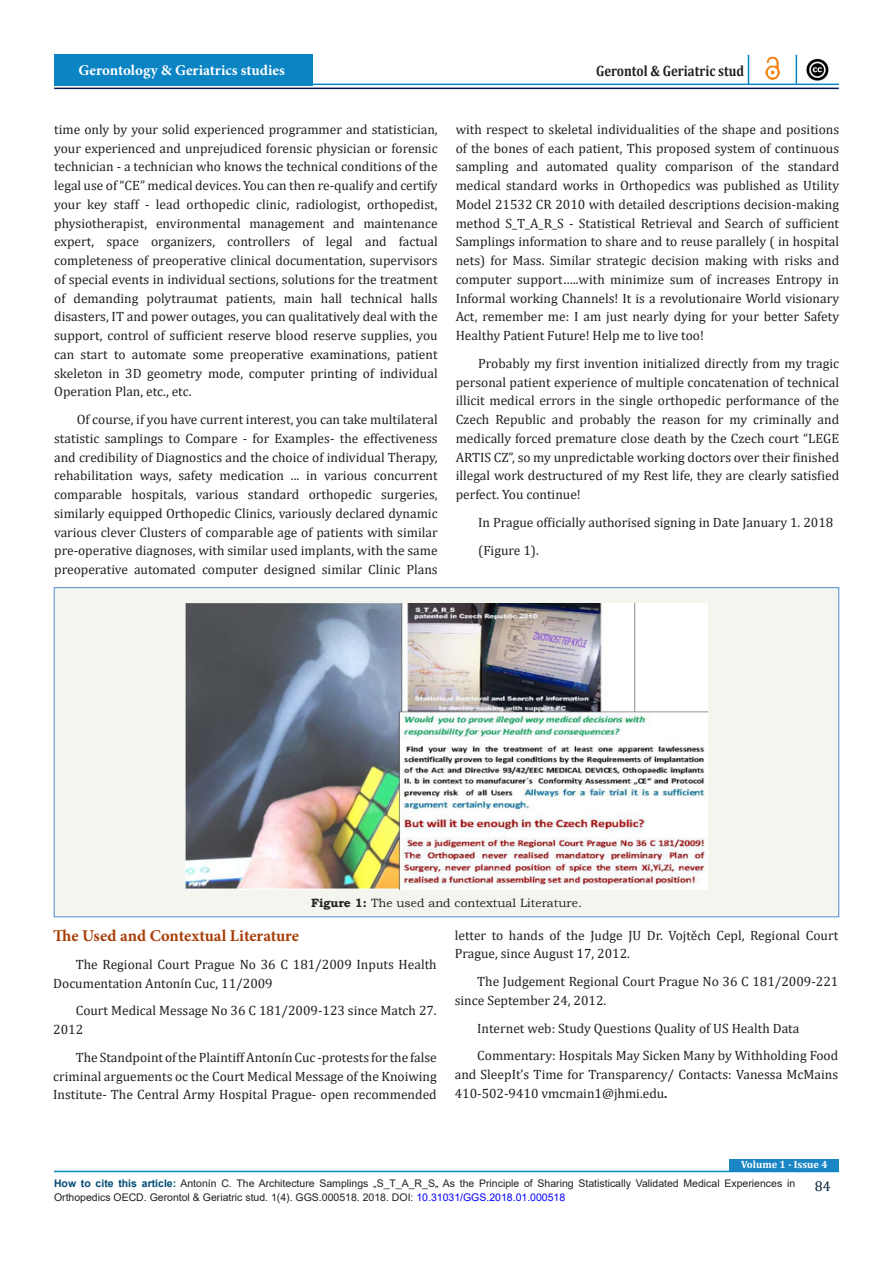
<style>
.page{position:relative;width:893px;height:1263px;background:#fff}
.page>*{position:absolute;margin:0;border:0;box-sizing:border-box;transform-origin:0 0}
.t1{font:700 16.5px "Minion Pro";letter-spacing:-.005em;color:#a73d07}
.t2{font:700 15px "Minion Pro";color:#fff}
.t3{font:700 15px "Cambria";color:#231f20;scale:.86 1}
.t4{font:14.25px "Cambria";color:#021c2d}
.t5{font:13.5px/18.8px "Cambria";color:#231f20;text-align:justify}
.t6{font:12px "Bookman Old Style";color:#231f20}
.t7{font:10.5px/13.5px "Arial";color:#231f20}
.t8{font:700 10.5px "Cambria";color:#fff}
.s1{font-weight:700}
.s2{font-weight:700;color:#034b74}
.s3{color:#00f}
</style>
<div class="page">
<hr style="left:54px;top:88px;width:785px;height:1px;background:#0b184f">
<hr style="left:206px;top:84px;width:633px;height:1px;background:#0b88c4">
<svg style="left:748px;top:55px;width:1px;height:29px"></svg>
<svg style="left:796px;top:55px;width:1px;height:29px"></svg>
<img style="left:765px;top:57px;width:15px;height:23px">
<img style="left:806px;top:58px;width:22px;height:22px">
<div style="left:54px;top:54px;width:258px;height:31px;background:#0b84c4"></div>
<hr style="left:54px;top:1171px;width:785px;height:1px;background:#0b88c4">
<div style="left:730px;top:1159px;width:109px;height:12px;background:#1b86c6"></div>
<div style="left:54px;top:588px;width:785px;height:329px;background:#f5f5f0"></div>
<img style="left:185px;top:603px;width:523px;height:286px">
<p class="t2" style="left:79px;top:60px;width:208px">Gerontology &amp; Geriatrics studies</p>
<p class="t3" style="left:596px;top:60px;width:174px">Gerontol &amp; Geriatric stud</p>
<p class="t5" style="left:54px;top:120px;width:385px">time only by your solid experienced programmer and statistician, your experienced and unprejudiced forensic physician or forensic technician - a technician who knows the technical conditions of the legal use of “CE” medical devices. You can then re-qualify and certify your key staff - lead orthopedic clinic, radiologist, orthopedist, physiotherapist, environmental management and maintenance expert, space organizers, controllers of legal and factual completeness of preoperative clinical documentation, supervisors of special events in individual sections, solutions for the treatment of demanding polytraumat patients, main hall technical halls disasters, IT and power outages, you can qualitatively deal with the support, control of sufficient reserve blood reserve supplies, you can start to automate some preoperative examinations, patient skeleton in 3D geometry mode, computer printing of individual Operation Plan, etc., etc.</p>
<p class="t5" style="left:54px;top:410px;width:385px;text-indent:22px">Of course, if you have current interest, you can take multilateral statistic samplings to Compare - for Examples- the effectiveness and credibility of Diagnostics and the choice of individual Therapy, rehabilitation ways, safety medication ... in various concurrent comparable hospitals, various standard orthopedic surgeries, similarly equipped Orthopedic Clinics, variously declared dynamic various clever Clusters of comparable age of patients with similar pre-operative diagnoses, with similar used implants, with the same preoperative automated computer designed similar Clinic Plans</p>
<p class="t5" style="left:456px;top:120px;width:385px">with respect to skeletal individualities of the shape and positions of the bones of each patient, This proposed system of continuous sampling and automated quality comparison of the standard medical standard works in Orthopedics was published as Utility Model 21532 CR 2010 with detailed descriptions decision-making method S_T_A_R_S - Statistical Retrieval and Search of sufficient Samplings information to share and to reuse parallely ( in hospital nets) for Mass. Similar strategic decision making with risks and computer support…..with minimize sum of increases Entropy in Informal working Channels! It is a revolutionaire World visionary Act, remember me: I am just nearly dying for your better Safety Healthy Patient Future! Help me to live too!</p>
<p class="t5" style="left:456px;top:354px;width:385px;text-indent:22px">Probably my first invention initialized directly from my tragic personal patient experience of multiple concatenation of technical illicit medical errors in the single orthopedic performance of the Czech Republic and probably the reason for my criminally and medically forced premature close death by the Czech court “LEGE ARTIS CZ”, so my unpredictable working doctors over their finished illegal work destructured of my Rest life, they are clearly satisfied perfect. You continue!</p>
<p class="t5" style="left:478px;top:513px;width:357px">In Prague officially authorised signing in Date January 1. 2018</p>
<p class="t5" style="left:478px;top:541px;width:62px">(Figure 1).</p>
<p class="t6" style="left:311px;top:895px;width:272px"><span class="s1">Figure 1:</span> The used and contextual Literature.</p>
<p class="t1" style="left:53px;top:924px;width:247px">The Used and Contextual Literature</p>
<p class="t5" style="left:53px;top:955px;width:385px;text-indent:22px">The Regional Court Prague No 36 C 181/2009 Inputs Health<br>Documentation Antonín Cuc, 11/2009</p>
<p class="t5" style="left:53px;top:1001px;width:385px;text-indent:22px">Court Medical Message No 36 C 181/2009-123 since Match 27.<br>2012</p>
<p class="t5" style="left:53px;top:1048px;width:385px;text-indent:22px">The Standpoint of the Plaintiff Antonín Cuc -protests for the false criminal arguements oc the Court Medical Message of the Knoiwing Institute- The Central Army Hospital Prague- open recommended</p>
<p class="t5" style="left:455px;top:926px;width:385px">letter to hands of the Judge JU Dr. Vojtěch Cepl, Regional Court<br>Prague, since August 17, 2012.</p>
<p class="t5" style="left:455px;top:972px;width:385px;text-indent:22px">The Judgement Regional Court Prague No 36 C 181/2009-221 since September 24, 2012.</p>
<p class="t5" style="left:477px;top:1019px;width:324px">Internet web: Study Questions Quality of US Health Data</p>
<p class="t5" style="left:455px;top:1046px;width:385px;text-indent:22px">Commentary: Hospitals May Sicken Many by Withholding Food and SleepIt’s Time for Transparency/ Contacts: Vanessa McMains 410-502-9410 vmcmain1@jhmi.edu<span class="s1">.</span></p>
<p class="t8" style="left:741px;top:1157px;width:88px">Volume 1 - Issue 4</p>
<p class="t7" style="left:54px;top:1177px;width:743px"><span class="s2">How to cite this article:</span> Antonín C. The Architecture Samplings „S_T_A_R_S„ As the Principle of Sharing Statistically Validated Medical Experiences in<br>Orthopedics OECD. Gerontol &amp; Geriatric stud. 1(4). GGS.000518. 2018. DOI: <span class="s3">10.31031/GGS.2018.01.000518</span></p>
<p class="t4" style="left:815px;top:1178px;width:17px">84</p>
</div>
